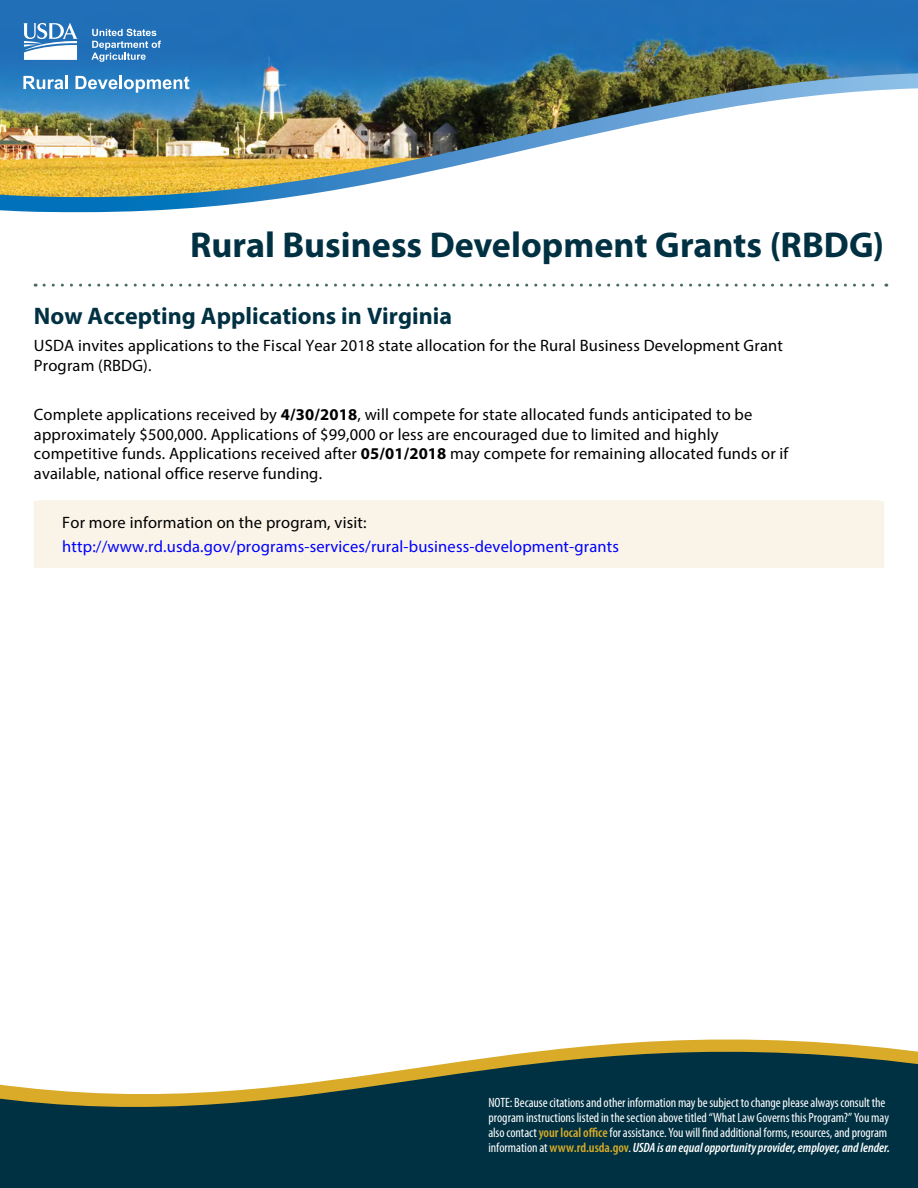
<style>
.page{position:relative;width:918px;height:1188px;background:#fff}
.page>*{position:absolute;margin:0;border:0;box-sizing:border-box;transform-origin:0 0}
.t1{font:700 36px "Myriad Pro";color:#003142}
.t2{font:700 24px "Myriad Pro";color:#003142}
.t3{font:16.5px/19.8px "Myriad Pro";letter-spacing:.01em;color:#000}
.t4{font:16.5px "Myriad Pro";letter-spacing:.01em;color:#00f}
.t5{font:condensed 13.5px/15px "Myriad Pro";letter-spacing:-.005em;color:#fff}
.s1{font-weight:700}
.s2{font-weight:600;color:#d9ab28}
.s3{font-weight:600;font-style:italic}
</style>
<div class="page">
<div style="left:34px;top:500px;width:850px;height:68px;background:#faf4e8"></div>
<svg style="left:44px;top:284px;width:843px;height:3px"></svg>
<img style="left:0;top:0;width:918px;height:73px">
<img style="left:0;top:73px;width:918px;height:139px">
<svg style="left:23px;top:76px;width:45px;height:13px"></svg>
<svg style="left:76px;top:76px;width:113px;height:17px"></svg>
<svg style="left:91px;top:29px;width:70px;height:33px;background:#5592c8"></svg>
<svg style="left:23px;top:23px;width:55px;height:37px"></svg>
<svg style="left:0;top:1039px;width:918px;height:149px;fill:#003142"></svg>
<h1 class="t1" style="left:190px;top:221px;width:695px">Rural Business Development Grants (RBDG)</h1>
<h2 class="t2" style="left:34px;top:300px;width:420px">Now Accepting Applications in Virginia</h2>
<p class="t3" style="left:34px;top:336px;width:751px">USDA invites applications to the Fiscal Year 2018 state allocation for the Rural Business Development Grant<br>Program (RBDG).</p>
<p class="t3" style="left:34px;top:404px;width:756px">Complete applications received by <span class="s1">4/30/2018</span>, will compete for state allocated funds anticipated to be approximately $500,000. Applications of $99,000 or less are encouraged due to limited and highly competitive funds. Applications received after <span class="s1">05/01/2018</span> may compete for remaining allocated funds or if available, national office reserve funding.</p>
<p class="t3" style="left:62px;top:512px;width:306px">For more information on the program, visit:</p>
<p class="t4" style="left:62px;top:536px;width:558px">http://www.rd.usda.gov/programs-services/rural-business-development-grants</p>
<p class="t5" style="left:488px;top:1095px;width:403px">NOTE: Because citations and other information may be subject to change please always consult the program instructions listed in the section above titled “What Law Governs this Program?” You may also contact <span class="s2">your local office</span> for assistance. You will find additional forms, resources, and program information at <span class="s2">www.rd.usda.gov</span>. <span class="s3">USDA is an equal opportunity provider, employer, and lender.</span></p>
</div>
